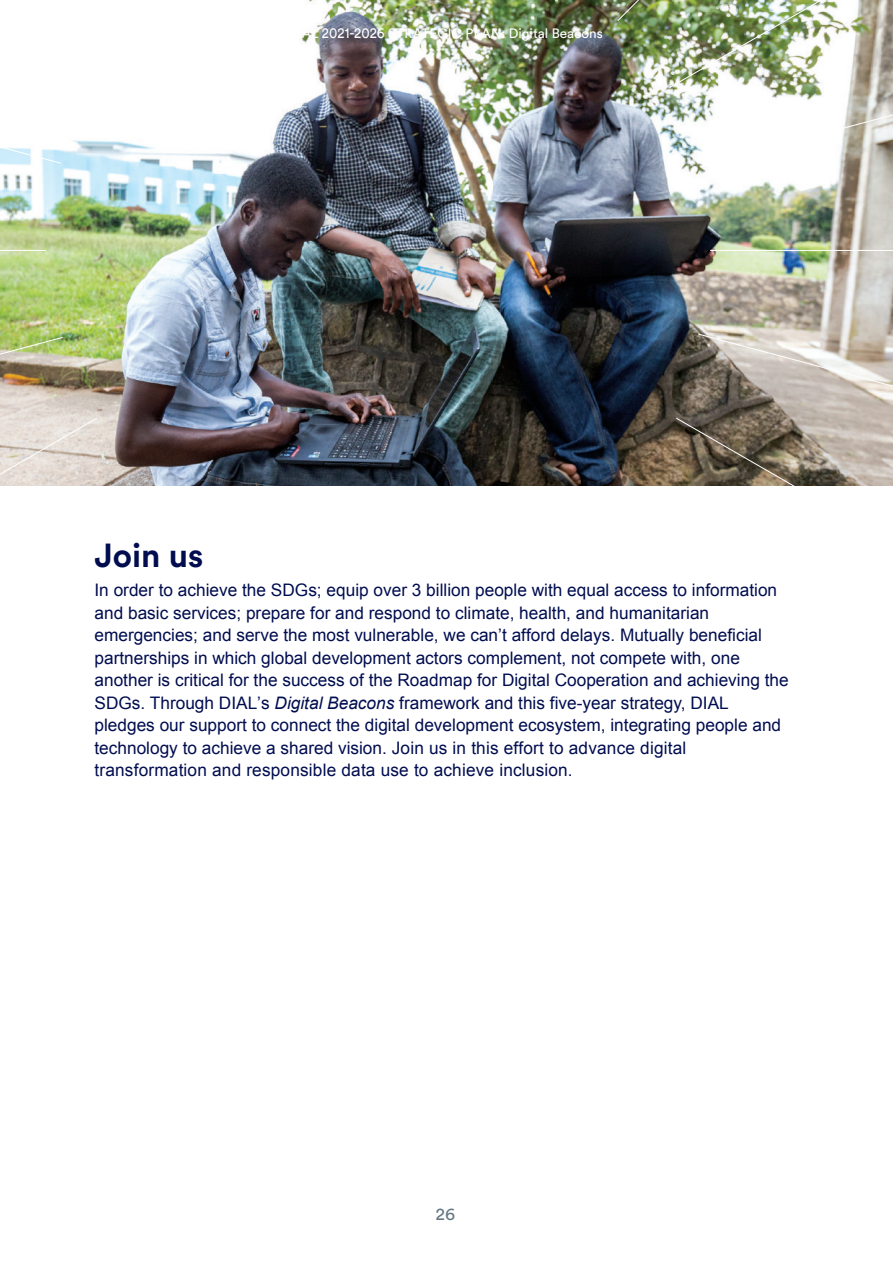
<style>
.page{position:relative;width:893px;height:1263px;background:#fff}
.page>*{position:absolute;margin:0;border:0;box-sizing:border-box;transform-origin:0 0}
.t1{font:700 33px "Circular Std";color:#010d4f}
.t2{font:17.25px/22.5px "Arial";color:#010d4f}
.t3{font:17.25px "Circular Std";color:#647883}
.t4{font:13.5px "Circular Std";color:#fff}
.s1{font-size:14.85px}
.s2{font-style:inherit}
.s3{font-style:italic}
</style>
<div class="page">
<img style="left:0;top:0;width:893px;height:486px">
<hr style="left:0;top:250px;width:46px;height:1px;background:#fff">
<svg style="left:616px;top:333px;width:277px;height:153px;background:#888177"></svg>
<img style="left:0;top:336px;width:155px;height:150px">
<img style="left:617px;top:0;width:276px;height:167px">
<hr style="left:710px;top:250px;width:183px;height:1px;background:#fff">
<svg style="left:0;top:0;width:157px;height:164px"></svg>
<p class="t4" style="left:288px;top:25px;width:316px">DIAL <span class="s1">2021-2026</span> STRATEGIC PLAN: Digital Beacons</p>
<p class="t1" style="left:94px;top:534px;width:110px">Join us</p>
<p class="t2" style="left:94px;top:579px;width:696px">In order to achieve the SDGs; equip <span class="s2">over 3 billion people with equal access to information and basic services</span>; prepare for and respond to climate, health, and humanitarian emergencies; and serve the most vulnerable, we can’t afford delays. Mutually beneficial partnerships in which global development actors complement, not compete with<span class="s2">,</span> one another is critical for the success of the Roadmap for Digital Cooperation and achieving the SDGs. Through DIAL’s <span class="s3">Digital Beacons</span> framework and this five-year strategy, DIAL pledges our support to connect the digital development ecosystem, integrating people and technology to achieve a shared vision. Join us in this effort to advance digital transformation and responsible data use <span class="s2">to achieve inclusion</span>.</p>
<p class="t3" style="left:436px;top:1203px;width:21px">26</p>
</div>
